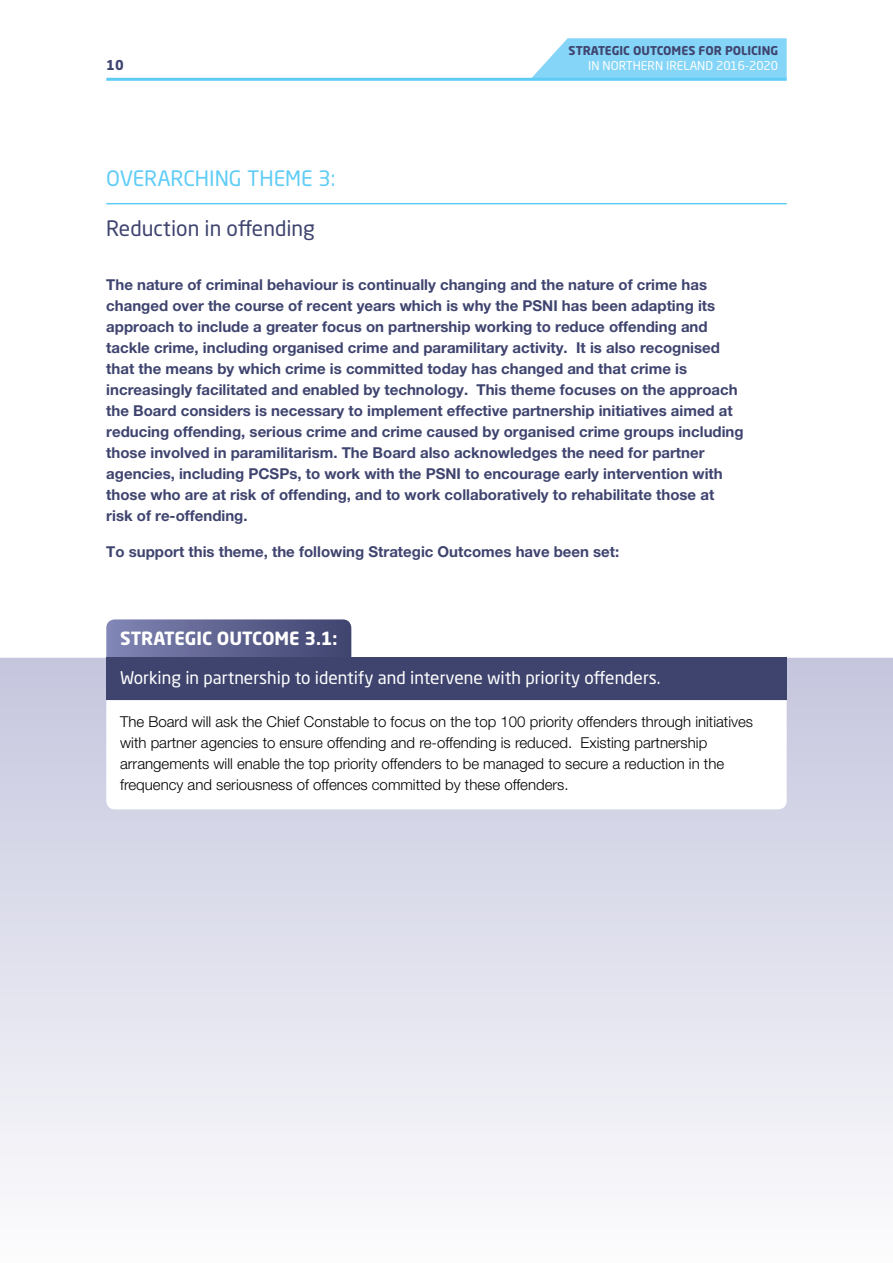
<style>
.page{position:relative;width:893px;height:1263px;background:#fff}
.page>*{position:absolute;margin:0;border:0;box-sizing:border-box;transform-origin:0 0}
.t1{font:21px "Neo Sans Std";color:#3f446f}
.t2{font:21px "Neo Sans Std";color:#5fccf6}
.t3{font:700 18px "Neo Sans Std";color:#fff}
.t4{font:17.25px "Neo Sans Std";color:#fff}
.t5{font:700 15px/21px "Helvetica Neue LT Pro";color:#3f446f}
.t6{font:300 15px/21px "Helvetica Neue LT Pro";color:#000}
.t7{font:700 13.5px "Neo Sans Std";color:#3f446f}
.t8{font:700 12px "Neo Sans Std";color:#3f446f}
.t9{font:12px "Neo Sans Std";color:#fff}
</style>
<div class="page">
<svg style="left:530px;top:38px;width:257px;height:40px;background:#8ed8f7"></svg>
<hr style="left:106px;top:78px;width:681px;height:3px;background:#5fccf6">
<svg style="left:0;top:658px;width:893px;height:519px;fill:#e2e3ee"></svg>
<svg style="left:106px;top:619px;width:245px;height:39px;background:#616591"></svg>
<div style="left:106px;top:658px;width:681px;height:42px;background:#3f446f"></div>
<svg style="left:106px;top:700px;width:681px;height:109px"></svg>
<hr style="left:106px;top:203px;width:681px;height:1px;background:#5fccf6">
<p class="t7" style="left:106px;top:56px;width:19px">10</p>
<h1 class="t2" style="left:106px;top:166px;width:230px">OVERARCHING THEME 3:</h1>
<h1 class="t1" style="left:106px;top:215px;width:210px">Reduction in offending</h1>
<p class="t8" style="left:569px;top:43px;width:211px">STRATEGIC OUTCOMES FOR POLICING</p>
<p class="t9" style="left:588px;top:58px;width:191px">IN NORTHERN IRELAND 2016-2020</p>
<p class="t5" style="left:106px;top:274px;width:639px">The nature of criminal behaviour is continually changing and the nature of crime has changed over the course of recent years which is why the PSNI has been adapting its approach to include a greater focus on partnership working to reduce offending and tackle crime, including organised crime and paramilitary activity. It is also recognised that the means by which crime is committed today has changed and that crime is increasingly facilitated and enabled by technology. This theme focuses on the approach the Board considers is necessary to implement effective partnership initiatives aimed at reducing offending, serious crime and crime caused by organised crime groups including those involved in paramilitarism. The Board also acknowledges the need for partner agencies, including PCSPs, to work with the PSNI to encourage early intervention with those who are at risk of offending, and to work collaboratively to rehabilitate those at risk of re-offending.</p>
<p class="t5" style="left:106px;top:541px;width:515px">To support this theme, the following Strategic Outcomes have been set:</p>
<p class="t3" style="left:120px;top:627px;width:219px">STRATEGIC OUTCOME 3.1:</p>
<p class="t4" style="left:120px;top:667px;width:542px">Working in partnership to identify and intervene with priority offenders.</p>
<p class="t6" style="left:120px;top:711px;width:634px">The Board will ask the Chief Constable to focus on the top 100 priority offenders through initiatives with partner agencies to ensure offending and re-offending is reduced. Existing partnership arrangements will enable the top priority offenders to be managed to secure a reduction in the frequency and seriousness of offences committed by these offenders.</p>
</div>
